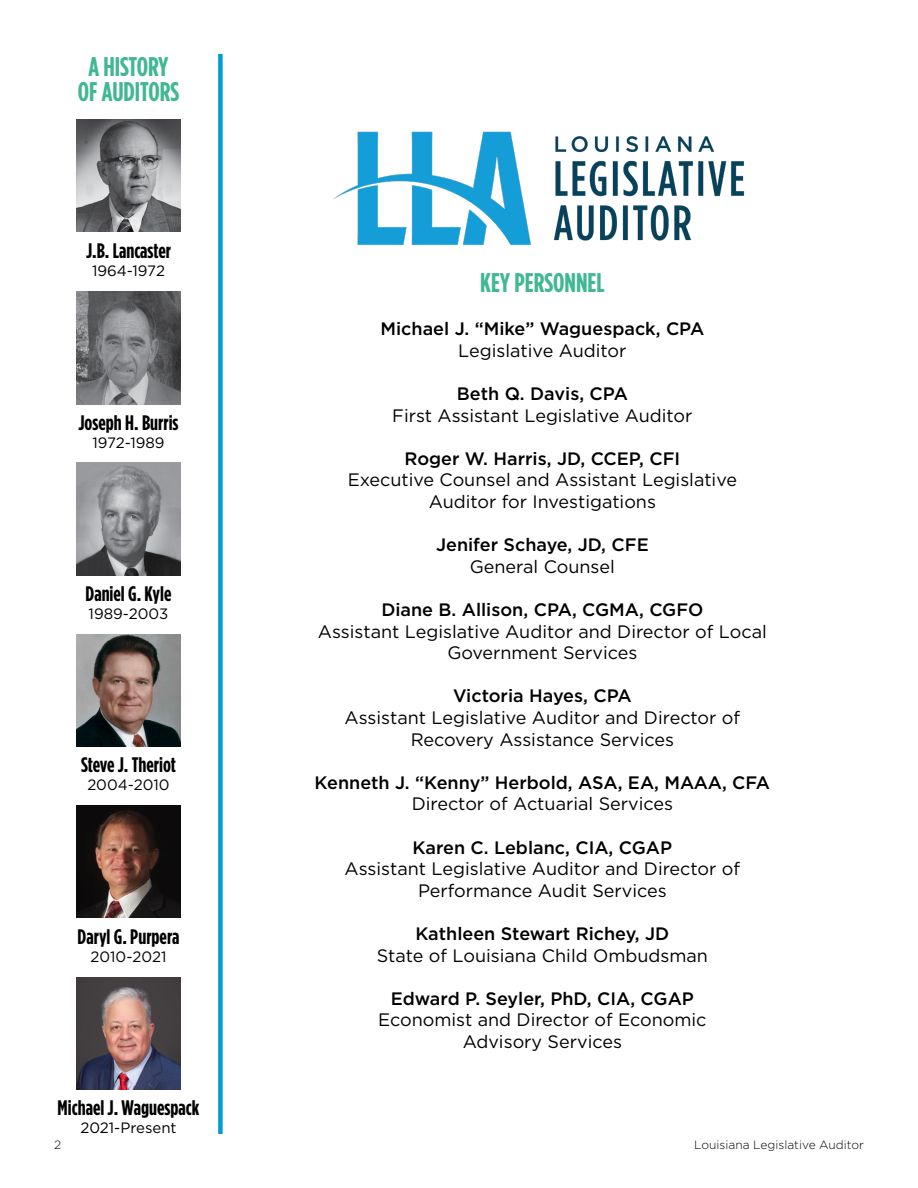
<style>
.page{position:relative;width:918px;height:1188px;background:#fff}
.page>*{position:absolute;margin:0;border:0;box-sizing:border-box;transform-origin:0 0}
.t1{font:700 27px/25.5px "Gotham Condensed";color:#41b793;text-align:center}
.t2{font:700 21px "Gotham Condensed";color:#000}
.t3{font:18px/21.6px "Gotham";color:#000;text-align:center}
.t4{font:500 18px "Gotham";color:#000}
.t5{font:15px "Gotham";color:#000}
.t6{font:300 12px "Gotham";color:#000}
</style>
<div class="page">
<img style="left:77px;top:120px;width:103px;height:112px">
<img style="left:77px;top:292px;width:103px;height:112px">
<img style="left:77px;top:463px;width:103px;height:112px">
<img style="left:77px;top:634px;width:103px;height:113px">
<img style="left:77px;top:806px;width:103px;height:112px">
<img style="left:77px;top:977px;width:103px;height:112px">
<div style="left:218px;top:54px;width:5px;height:1080px;background:#009cd8"></div>
<img style="left:333px;top:131px;width:412px;height:114px">
<h1 class="t1" style="left:78px;top:53px;width:103px">A HISTORY<br>OF AUDITORS</h1>
<p class="t2" style="left:86px;top:238px;width:86px">J.B. Lancaster</p>
<p class="t5" style="left:92px;top:261px;width:74px">1964-1972</p>
<p class="t2" style="left:78px;top:410px;width:102px">Joseph H. Burris</p>
<p class="t5" style="left:92px;top:433px;width:74px">1972-1989</p>
<p class="t2" style="left:86px;top:581px;width:87px">Daniel G. Kyle</p>
<p class="t5" style="left:89px;top:604px;width:81px">1989-2003</p>
<p class="t2" style="left:81px;top:753px;width:96px">Steve J. Theriot</p>
<p class="t5" style="left:87px;top:775px;width:84px">2004-2010</p>
<p class="t2" style="left:78px;top:924px;width:103px">Daryl G. Purpera</p>
<p class="t5" style="left:91px;top:947px;width:77px">2010-2021</p>
<p class="t2" style="left:58px;top:1095px;width:143px">Michael J. Waguespack</p>
<p class="t5" style="left:80px;top:1118px;width:98px">2021-Present</p>
<h1 class="t1" style="left:480px;top:270px;width:126px">KEY PERSONNEL</h1>
<p class="t4" style="left:381px;top:317px;width:325px">Michael J. “Mike” Waguespack, CPA</p>
<p class="t3" style="left:458px;top:339px;width:170px">Legislative Auditor</p>
<p class="t4" style="left:457px;top:382px;width:173px">Beth Q. Davis, CPA</p>
<p class="t3" style="left:392px;top:404px;width:302px">First Assistant Legislative Auditor</p>
<p class="t4" style="left:405px;top:447px;width:277px">Roger W. Harris, JD, CCEP, CFI</p>
<p class="t3" style="left:348px;top:469px;width:391px">Executive Counsel and Assistant Legislative<br>Auditor for Investigations</p>
<p class="t4" style="left:436px;top:533px;width:214px">Jenifer Schaye, JD, CFE</p>
<p class="t3" style="left:470px;top:555px;width:147px">General Counsel</p>
<p class="t4" style="left:381px;top:598px;width:324px">Diane B. Allison, CPA, CGMA, CGFO</p>
<p class="t3" style="left:318px;top:620px;width:450px">Assistant Legislative Auditor and Director of Local<br>Government Services</p>
<p class="t4" style="left:453px;top:684px;width:180px">Victoria Hayes, CPA</p>
<p class="t3" style="left:345px;top:706px;width:397px">Assistant Legislative Auditor and Director of<br>Recovery Assistance Services</p>
<p class="t4" style="left:315px;top:771px;width:457px">Kenneth J. “Kenny” Herbold, ASA, EA, MAAA, CFA</p>
<p class="t3" style="left:412px;top:793px;width:263px">Director of Actuarial Services</p>
<p class="t4" style="left:413px;top:835px;width:261px">Karen C. Leblanc, CIA, CGAP</p>
<p class="t3" style="left:345px;top:858px;width:397px">Assistant Legislative Auditor and Director of<br>Performance Audit Services</p>
<p class="t4" style="left:415px;top:922px;width:255px">Kathleen Stewart Richey, JD</p>
<p class="t3" style="left:377px;top:944px;width:333px">State of Louisiana Child Ombudsman</p>
<p class="t4" style="left:391px;top:987px;width:305px">Edward P. Seyler, PhD, CIA, CGAP</p>
<p class="t3" style="left:378px;top:1009px;width:330px">Economist and Director of Economic<br>Advisory Services</p>
<p class="t6" style="left:54px;top:1137px;width:9px">2</p>
<p class="t6" style="left:694px;top:1137px;width:171px">Louisiana Legislative Auditor</p>
</div>
